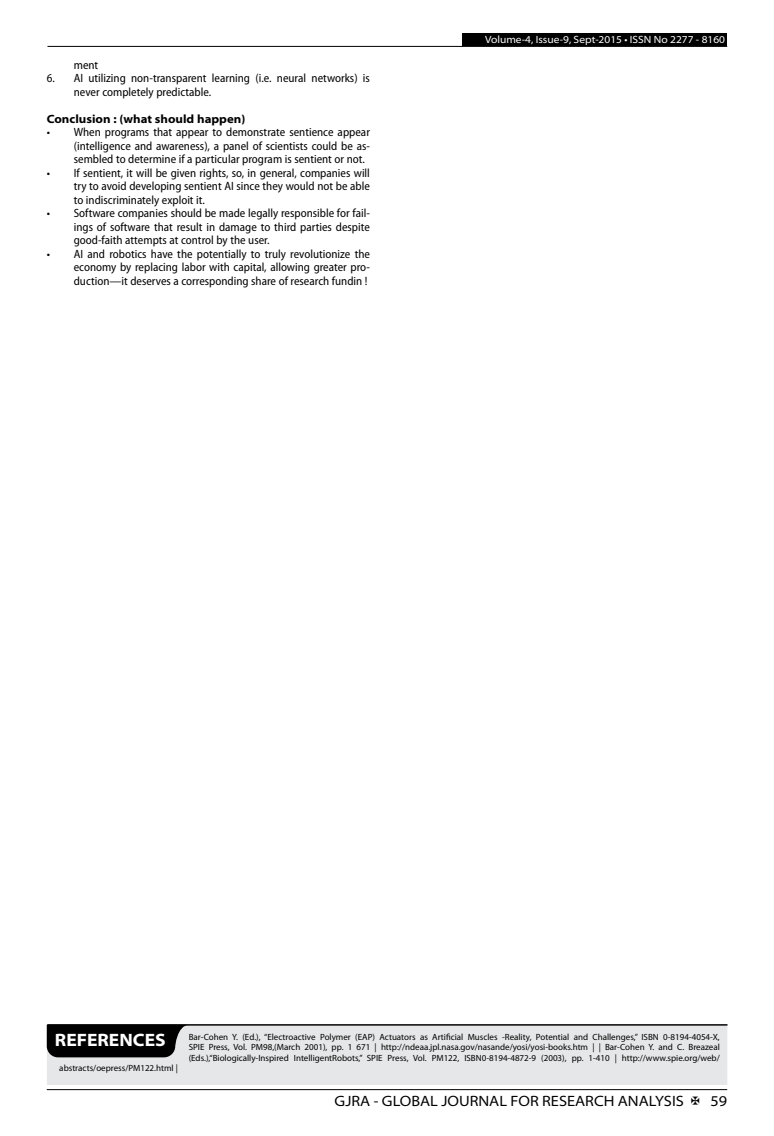
<style>
.page{position:relative;width:774px;height:1136px;background:#fff}
.page>*{position:absolute;margin:0;border:0;box-sizing:border-box;transform-origin:0 0}
.t1{font:700 semi-expanded 18px "Myriad Pro";color:#fff}
.t2{font:semi-expanded 15px "Myriad Pro";color:#000}
.t3{font:semi-condensed 12px/13.5px "Myriad Pro";color:#000;text-align:justify}
.t4{font:700 semi-expanded 12px "Myriad Pro";color:#000}
.t5{font:semi-expanded 10.5px "Myriad Pro";color:#fff}
.t6{font:9px/10.5px "Myriad Pro";color:#000;text-align:justify}
</style>
<div class="page">
<hr style="left:47px;top:1089px;width:680px;height:1px;background:#000">
<div style="left:462px;top:33px;width:265px;height:13px;background:#000"></div>
<hr style="left:47px;top:46px;width:680px;height:1px;background:#000">
<div style="left:47px;top:1025px;width:680px;height:59px;background:#e6e7e8"></div>
<hr style="left:48px;top:1024px;width:679px;height:1px;background:#000">
<svg style="left:47px;top:1024px;width:142px;height:33px;background:#151515"></svg>
<p class="t3" style="left:74px;top:58px;width:26px">ment</p>
<p class="t3" style="left:74px;top:72px;width:298px;text-indent:-27px">6. AI utilizing non-transparent learning (i.e. neural networks) is never completely predictable.</p>
<p class="t4" style="left:47px;top:112px;width:200px">Conclusion : (what should happen)</p>
<p class="t3" style="left:74px;top:126px;width:298px;text-indent:-27px">• When programs that appear to demonstrate sentience appear (intelligence and awareness), a panel of scientists could be as&shy;sembled to determine if a particular program is sentient or not.</p>
<p class="t3" style="left:74px;top:166px;width:298px;text-indent:-27px">• If sentient, it will be given rights, so, in general, companies will try to avoid developing sentient AI since they would not be able to indiscriminately exploit it.</p>
<p class="t3" style="left:74px;top:207px;width:298px;text-indent:-27px">• Software companies should be made legally responsible for fail&shy;ings of software that result in damage to third parties despite good-faith attempts at control by the user.</p>
<p class="t3" style="left:74px;top:247px;width:298px;text-indent:-27px">• AI and robotics have the potentially to truly revolutionize the economy by replacing labor with capital, allowing greater pro&shy;duction—it deserves a corresponding share of research fundin !</p>
<p class="t5" style="left:485px;top:34px;width:241px">Volume-4, Issue-9, Sept-2015 • ISSN No 2277 - 8160</p>
<h1 class="t1" style="left:55px;top:1029px;width:112px">REFERENCES</h1>
<p class="t6" style="left:189px;top:1031px;width:533px">Bar-Cohen Y. (Ed.), “Electroactive Polymer (EAP) Actuators as Artificial Muscles -Reality, Potential and Challenges,” ISBN 0-8194-4054-X, SPIE Press, Vol. PM98,(March 2001), pp. 1 671 | http://ndeaa.jpl.nasa.gov/nasande/yosi/yosi-books.htm | | Bar-Cohen Y. and C. Breazeal (Eds.),“Biologically-Inspired IntelligentRobots,” SPIE Press, Vol. PM122, ISBN0-8194-4872-9 (2003), pp. 1-410 | http://www.spie.org/web/</p>
<p class="t6" style="left:59px;top:1062px;width:120px">abstracts/oepress/PM122.html |</p>
<p class="t2" style="left:335px;top:1092px;width:351px">GJRA - GLOBAL JOURNAL FOR RESEARCH ANALYSIS</p>
<p class="t2" style="left:710px;top:1092px;width:18px">59</p>
</div>
